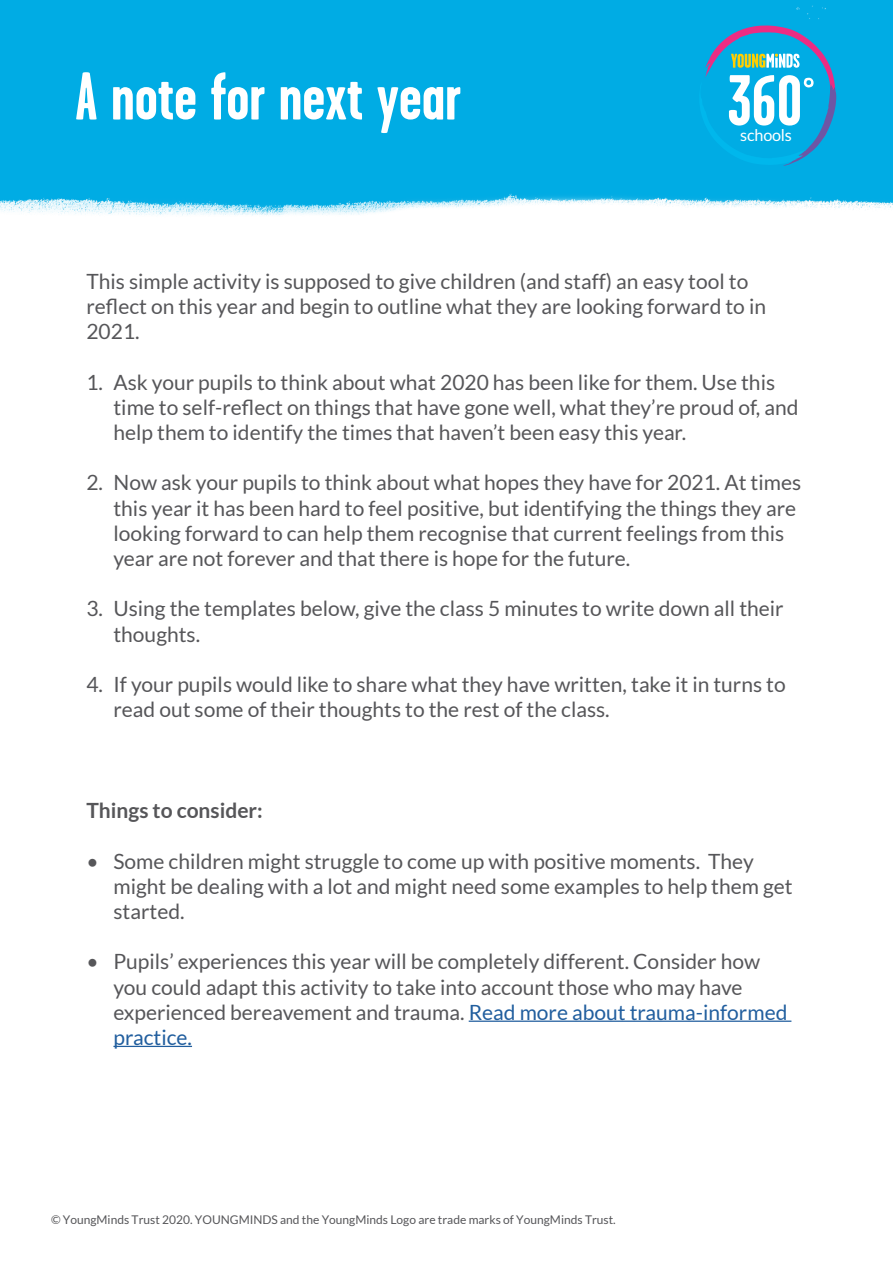
<style>
.page{position:relative;width:893px;height:1263px;background:#fff}
.page>*{position:absolute;margin:0;border:0;box-sizing:border-box;transform-origin:0 0}
.t1{font:700 72px "Garage Gothic";color:#fff}
.t2{font:700 67.5px "Garage Gothic";color:#fff}
.t3{font:21px/25.2px "Lato";color:#565659}
.t4{font:700 21px "Lato";color:#565659}
.t5{font:16.2px "Lato";letter-spacing:-.01em;color:#fff}
.t6{font:12px "Lato";color:#565659}
.s1{color:#215e9e}
</style>
<div class="page">
<hr style="left:469px;top:1020px;width:322px;height:2px;background:#215e9e">
<hr style="left:113px;top:1046px;width:79px;height:1px;background:#215e9e">
<img style="left:0;top:0;width:893px;height:216px">
<svg style="left:699px;top:26px;width:137px;height:140px;background:#18a5d9"></svg>
<h2 class="t2" style="left:75px;top:60px;width:387px">A note for next year</h2>
<h1 class="t1" style="left:727px;top:62px;width:96px">360˚</h1>
<p class="t5" style="left:740px;top:127px;width:53px">schools</p>
<p class="t3" style="left:86px;top:268px;width:681px">This simple activity is supposed to give children (and staff) an easy tool to reflect on this year and begin to outline what they are looking forward to in<br>2021.</p>
<p class="t3" style="left:113px;top:369px;width:686px;text-indent:-27px">1. Ask your pupils to think about what 2020 has been like for them. Use this time to self-reflect on things that have gone well, what they’re proud of, and help them to identify the times that haven’t been easy this year.</p>
<p class="t3" style="left:113px;top:470px;width:689px;text-indent:-27px">2. Now ask your pupils to think about what hopes they have for 2021. At times this year it has been hard to feel positive, but identifying the things they are looking forward to can help them recognise that current feelings from this year are not forever and that there is hope for the future.</p>
<p class="t3" style="left:113px;top:596px;width:672px;text-indent:-27px">3. Using the templates below, give the class 5 minutes to write down all their thoughts.</p>
<p class="t3" style="left:113px;top:672px;width:674px;text-indent:-27px">4. If your pupils would like to share what they have written, take it in turns to read out some of their thoughts to the rest of the class.</p>
<p class="t4" style="left:86px;top:798px;width:178px">Things to consider:</p>
<p class="t3" style="left:113px;top:848px;width:681px;text-indent:-27px">• Some children might struggle to come up with positive moments. They might be dealing with a lot and might need some examples to help them get started.</p>
<p class="t3" style="left:113px;top:949px;width:675px;text-indent:-27px">• Pupils’ experiences this year will be completely different. Consider how you could adapt this activity to take into account those who may have experienced bereavement and trauma. <span class="s1">Read more about trauma-informed practice.</span></p>
<p class="t6" style="left:51px;top:1213px;width:566px">© YoungMinds Trust 2020. YOUNGMINDS and the YoungMinds Logo are trade marks of YoungMinds Trust.</p>
</div>
